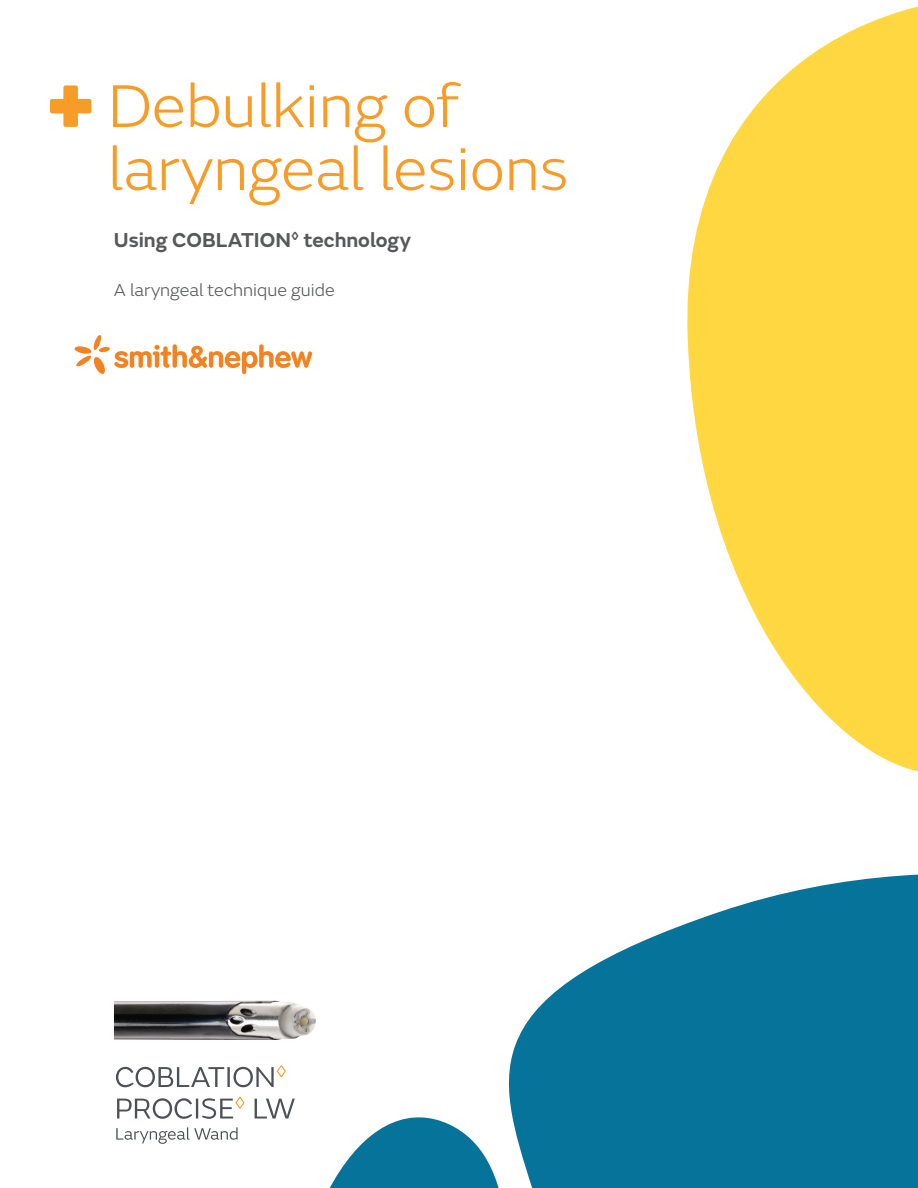
<style>
.page{position:relative;width:918px;height:1188px;background:#fff}
.page>*{position:absolute;margin:0;border:0;box-sizing:border-box;transform-origin:0 0}
.Headline_42_42{font:300 63px/63px "SN Emeric";color:#f89c28}
.Subhead_14_16_8{font:600 21px "SN Emeric";color:#57585a}
.As_described_by_12_1{font:300 18px "SN Emeric";color:#57585a}
</style>
<div class="page">
<svg style="left:687px;top:6px;width:231px;height:766px;fill:#ffd841"></svg>
<svg style="left:508px;top:874px;width:410px;height:314px;fill:#06749a"></svg>
<svg style="left:123px;top:1087px;width:405px;height:101px"></svg>
<svg style="left:75px;top:335px;width:237px;height:39px"></svg>
<svg style="left:50px;top:85px;width:41px;height:42px"></svg>
<svg style="left:255px;top:1099px;width:40px;height:20px"></svg>
<svg style="left:117px;top:1097px;width:127px;height:22px"></svg>
<svg style="left:116px;top:1065px;width:170px;height:22px"></svg>
<svg style="left:116px;top:1127px;width:122px;height:17px"></svg>
<img style="left:114px;top:1001px;width:202px;height:39px">
<p class="Headline_42_42" style="left:108px;top:74px;width:462px">Debulking of laryngeal lesions</p>
<p class="Subhead_14_16_8" style="left:114px;top:227px;width:299px">Using COBLATION<sup>◊</sup> technology</p>
<p class="As_described_by_12_1" style="left:114px;top:279px;width:222px">A laryngeal technique guide</p>
</div>
